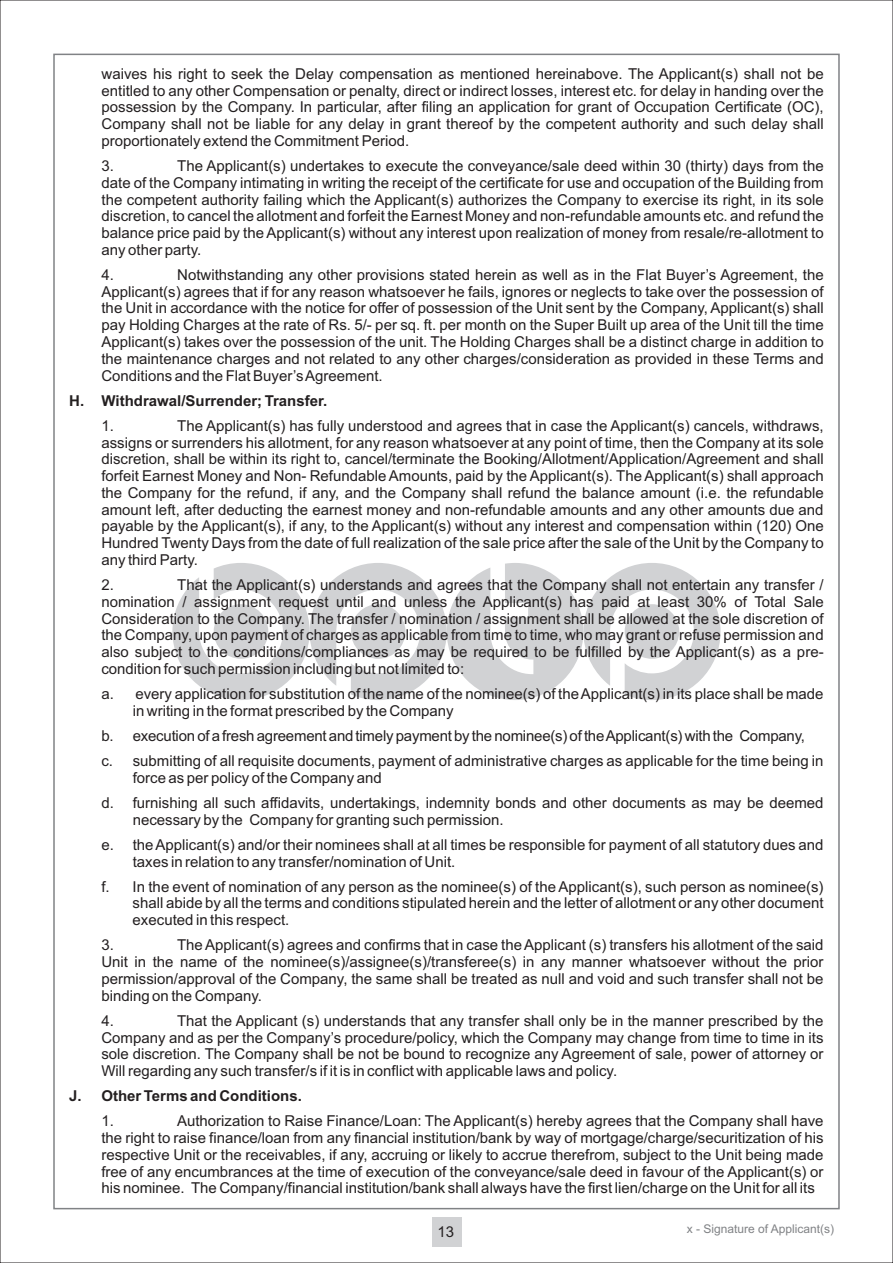
<style>
.page{position:relative;width:893px;height:1263px;background:#fff}
.page>*{position:absolute;margin:0;border:0;box-sizing:border-box;transform-origin:0 0}
.t1{font:15px/16.8px "Arial";color:#231f20;text-align:justify}
.t2{font:700 15px "Arial";color:#231f20}
.t3{font:12px "Arial";color:#808285}
</style>
<div class="page">
<svg style="left:172px;top:563px;width:549px;height:137px"></svg>
<div style="left:431px;top:1217px;width:30px;height:30px;background:#d1d2d4"></div>
<p class="t1" style="left:102px;top:67px;width:724px">waives his right to seek the Delay compensation as mentioned hereinabove. The Applicant(s) shall not be entitled to any other Compensation or penalty, direct or indirect losses, interest etc. for delay in handing over the possession by the Company. In particular, after filing an application for grant of Occupation Certificate (OC), Company shall not be liable for any delay in grant thereof by the competent authority and such delay shall proportionately extend the Commitment Period.</p>
<p class="t1" style="left:101px;top:159px;width:14px">3.</p>
<p class="t1" style="left:101px;top:159px;width:724px;text-indent:76px">The Applicant(s) undertakes to execute the conveyance/sale deed within 30 (thirty) days from the date of the Company intimating in writing the receipt of the certificate for use and occupation of the Building from the competent authority failing which the Applicant(s) authorizes the Company to exercise its right, in its sole discretion, to cancel the allotment and forfeit the Earnest Money and non-refundable amounts etc. and refund the balance price paid by the Applicant(s) without any interest upon realization of money from resale/re-allotment to any other party.</p>
<p class="t1" style="left:101px;top:268px;width:14px">4.</p>
<p class="t1" style="left:101px;top:268px;width:724px;text-indent:76px">Notwithstanding any other provisions stated herein as well as in the Flat Buyer’s Agreement, the Applicant(s) agrees that if for any reason whatsoever he fails, ignores or neglects to take over the possession of the Unit in accordance with the notice for offer of possession of the Unit sent by the Company, Applicant(s) shall pay Holding Charges at the rate of Rs. 5/- per sq. ft. per month on the Super Built up area of the Unit till the time Applicant(s) takes over the possession of the unit. The Holding Charges shall be a distinct charge in addition to the maintenance charges and not related to any other charges/consideration as provided in these Terms and Conditions and the Flat Buyer’s Agreement.</p>
<p class="t2" style="left:69px;top:395px;width:260px">H. Withdrawal/Surrender; Transfer.</p>
<p class="t1" style="left:101px;top:418px;width:14px">1.</p>
<p class="t1" style="left:101px;top:418px;width:724px;text-indent:76px">The Applicant(s) has fully understood and agrees that in case the Applicant(s) cancels, withdraws, assigns or surrenders his allotment, for any reason whatsoever at any point of time, then the Company at its sole discretion, shall be within its right to, cancel/terminate the Booking/Allotment/Application/Agreement and shall forfeit Earnest Money and Non- Refundable Amounts, paid by the Applicant(s). The Applicant(s) shall approach the Company for the refund, if any, and the Company shall refund the balance amount (i.e. the refundable amount left, after deducting the earnest money and non-refundable amounts and any other amounts due and payable by the Applicant(s), if any, to the Applicant(s) without any interest and compensation within (120) One Hundred Twenty Days from the date of full realization of the sale price after the sale of the Unit by the Company to any third Party.</p>
<p class="t1" style="left:101px;top:578px;width:14px">2.</p>
<p class="t1" style="left:101px;top:578px;width:724px;text-indent:76px">That the Applicant(s) understands and agrees that the Company shall not entertain any transfer / nomination / assignment request until and unless the Applicant(s) has paid at least 30% of Total Sale Consideration to the Company. The transfer / nomination / assignment shall be allowed at the sole discretion of the Company, upon payment of charges as applicable from time to time, who may grant or refuse permission and also subject to the conditions/compliances as may be required to be fulfilled by the Applicant(s) as a pre&shy;condition for such permission including but not limited to:</p>
<p class="t1" style="left:133px;top:687px;width:692px;text-indent:-31px">a. every application for substitution of the name of the nominee(s) of the Applicant(s) in its place shall be made in writing in the format prescribed by the Company</p>
<p class="t1" style="left:101px;top:724px;width:724px;line-height:25.2px">b. executionofafreshagreementandtimelypaymentby thenominee(s)oftheApplicant(s)withthe Company,<br>c. submitting of all requisite documents, payment of administrative charges as applicable for the time being in</p>
<p class="t1" style="left:101px;top:766px;width:724px;line-height:25.2px;text-indent:31px">force as per policy of the Company and<br>d. furnishing all such affidavits, undertakings, indemnity bonds and other documents as may be deemed</p>
<p class="t1" style="left:101px;top:808px;width:724px;line-height:25.2px;text-indent:31px">necessary by the Company for granting such permission.<br>e. the Applicant(s) and/or their nominees shall at all times be responsible for payment of all statutory dues and</p>
<p class="t1" style="left:101px;top:850px;width:724px;line-height:25.2px;text-indent:31px">taxes in relation to any transfer/nomination of Unit.<br>f. In the event of nomination of any person as the nominee(s) of the Applicant(s), such person as nominee(s)</p>
<p class="t1" style="left:133px;top:896px;width:692px">shall abide by all the terms and conditions stipulated herein and the letter of allotment or any other document executed in this respect.</p>
<p class="t1" style="left:101px;top:938px;width:14px">3.</p>
<p class="t1" style="left:101px;top:938px;width:724px;text-indent:76px">The Applicant(s) agrees and confirms that in case the Applicant (s) transfers his allotment of the said Unit in the name of the nominee(s)/assignee(s)/transferee(s) in any manner whatsoever without the prior permission/approval of the Company, the same shall be treated as null and void and such transfer shall not be binding on the Company.</p>
<p class="t1" style="left:101px;top:1013px;width:14px">4.</p>
<p class="t1" style="left:101px;top:1013px;width:724px;text-indent:76px">That the Applicant (s) understands that any transfer shall only be in the manner prescribed by the Company and as per the Company’s procedure/policy, which the Company may change from time to time in its sole discretion. The Company shall be not be bound to recognize any Agreement of sale, power of attorney or Will regarding any such transfer/s if it is in conflict with applicable laws and policy.</p>
<p class="t2" style="left:69px;top:1090px;width:234px">J. Other Terms and Conditions.</p>
<p class="t1" style="left:101px;top:1114px;width:14px">1.</p>
<p class="t1" style="left:101px;top:1114px;width:724px;text-indent:76px">Authorization to Raise Finance/Loan: The Applicant(s) hereby agrees that the Company shall have the right to raise finance/loan from any financial institution/bank by way of mortgage/charge/securitization of his respective Unit or the receivables, if any, accruing or likely to accrue therefrom, subject to the Unit being made free of any encumbrances at the time of execution of the conveyance/sale deed in favour of the Applicant(s) or his nominee. The Company/financial institution/bank shall always have the first lien/charge on the Unit for all its</p>
<p class="t1" style="left:437px;top:1225px;width:18px">13</p>
<p class="t3" style="left:687px;top:1225px;width:149px">x - Signature of Applicant(s)</p>
</div>
